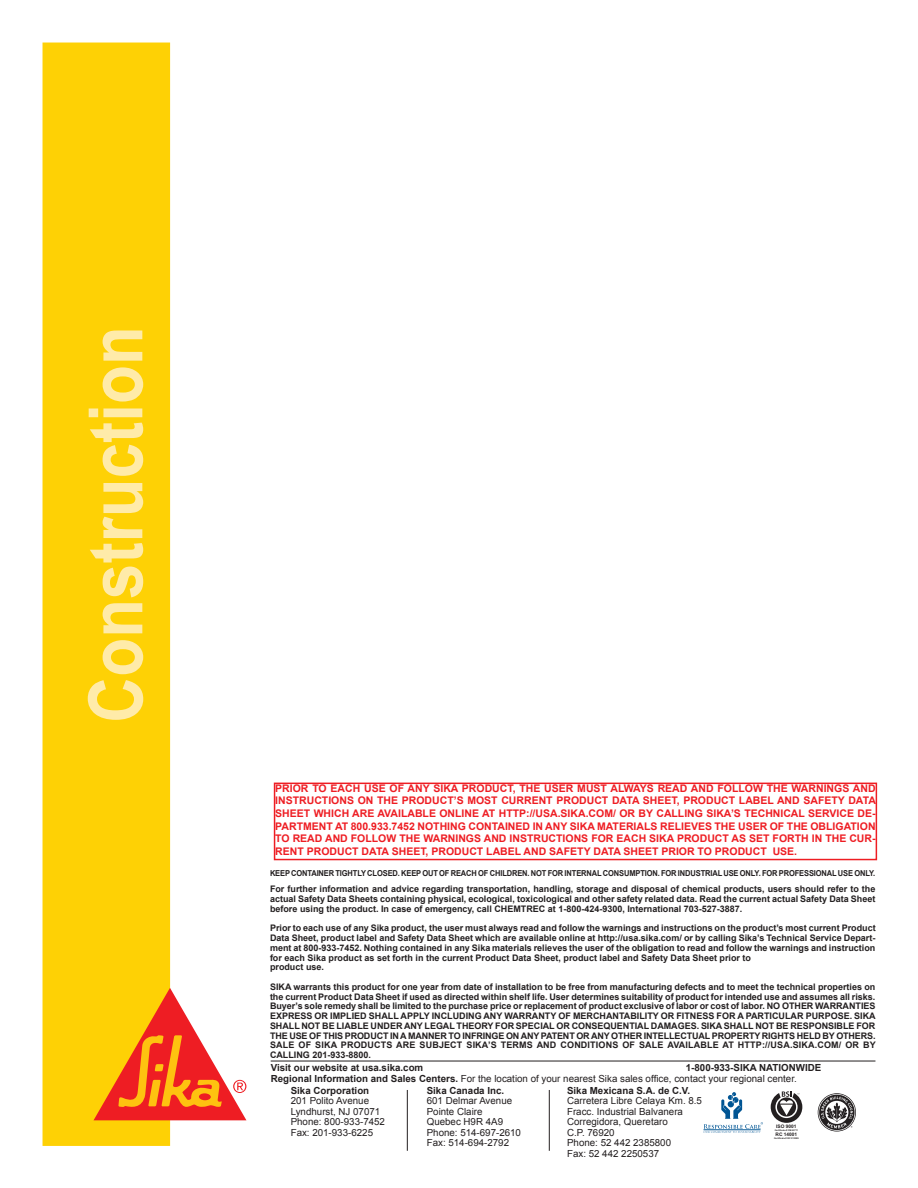
<style>
.page{position:relative;width:918px;height:1188px;background:#fff}
.page>*{position:absolute;margin:0;border:0;box-sizing:border-box;transform-origin:0 0}
.t1{font:700 75px "Arial";color:#ffeba9;scale:.85 1}
.t2{font:700 10.5px/12.6px "Arial";color:#ee1d23;text-align:justify}
.t3{font:9.75px/10.5px "Arial";color:#231f20}
.t4{font:700 9.75px "Arial";color:#231f20}
.t5{font:700 9px/9.8px "Arial";color:#231f20;text-align:justify}
.t6{font:700 8.1px "Arial";letter-spacing:-.015em;color:#231f20;scale:.92 1}
.t7{font:700 4.8px "Arial";color:#231f20}
.t8{font:700 2.25px "Arial";color:#231f20}
.s1{font-weight:700}
</style>
<div class="page">
<div style="left:43px;top:43px;width:127px;height:1103px;background:#fed105"></div>
<svg style="left:94px;top:988px;width:152px;height:132px"></svg>
<hr style="left:271px;top:1061px;width:604px;height:1px;background:#231f20">
<hr style="left:407px;top:1090px;width:1px;height:61px;background:#231f20">
<hr style="left:549px;top:1090px;width:1px;height:61px;background:#231f20">
<svg style="left:703px;top:1092px;width:60px;height:41px"></svg>
<svg style="left:818px;top:1093px;width:38px;height:39px"></svg>
<svg style="left:771px;top:1091px;width:31px;height:32px"></svg>
<div style="left:274px;top:783px;width:603px;height:77px;border:2px solid #ee1d23"></div>
<h1 class="t1" style="left:66px;top:723px;width:468px;rotate:-90deg">Construction</h1>
<p class="t2" style="left:275px;top:782px;width:602px">PRIOR TO EACH USE OF ANY SIKA PRODUCT, THE USER MUST ALWAYS READ AND FOLLOW THE WARNINGS AND INSTRUCTIONS ON THE PRODUCT’S MOST CURRENT PRODUCT DATA SHEET, PRODUCT LABEL AND SAFETY DATA SHEET WHICH ARE AVAILABLE ONLINE AT HTTP://USA.SIKA.COM/ OR BY CALLING SIKA’S TECHNICAL SERVICE DE-PARTMENT AT 800.933.7452 NOTHING CONTAINED IN ANY SIKA MATERIALS RELIEVES THE USER OF THE OBLIGATION TO READ AND FOLLOW THE WARNINGS AND INSTRUCTIONS FOR EACH SIKA PRODUCT AS SET FORTH IN THE CUR-RENT PRODUCT DATA SHEET, PRODUCT LABEL AND SAFETY DATA SHEET PRIOR TO PRODUCT USE.</p>
<p class="t6" style="left:270px;top:868px;width:659px">KEEP CONTAINER TIGHTLY CLOSED. KEEP OUT OF REACH OF CHILDREN. NOT FOR INTERNAL CONSUMPTION. FOR INDUSTRIAL USE ONLY. FOR PROFESSIONAL USE ONLY.</p>
<p class="t5" style="left:270px;top:885px;width:607px">For further information and advice regarding transportation, handling, storage and disposal of chemical products, users should refer to the actual Safety Data Sheets containing physical, ecological, toxicological and other safety related data. Read the current actual Safety Data Sheet before using the product. In case of emergency, call CHEMTREC at 1-800-424-9300, International 703-527-3887.</p>
<p class="t5" style="left:270px;top:924px;width:607px;text-align:left">Prior to each use of any Sika product, the user must always read and follow the warnings and instructions on the product’s most current Product Data Sheet, product label and Safety Data Sheet which are available online at http://usa.sika.com/ or by calling Sika’s Technical Service Depart&shy;ment at 800-933-7452. Nothing contained in any Sika materials relieves the user of the obligation to read and follow the warnings and instruction for each Sika product as set forth in the current Product Data Sheet, product label and Safety Data Sheet prior to<br>product use.</p>
<p class="t5" style="left:270px;top:982px;width:607px">SIKA warrants this product for one year from date of installation to be free from manufacturing defects and to meet the technical properties on the current Product Data Sheet if used as directed within shelf life. User determines suitability of product for intended use and assumes all risks.<br>Buyer’s sole remedy shall be limited to the purchase price or replacement of product exclusive of labor or cost of labor. NO OTHER WARRANTIES EXPRESS OR IMPLIED SHALL APPLY INCLUDING ANY WARRANTY OF MERCHANTABILITY OR FITNESS FOR A PARTICULAR PURPOSE. SIKA SHALL NOT BE LIABLE UNDER ANY LEGAL THEORY FOR SPECIAL OR CONSEQUENTIAL DAMAGES. SIKA SHALL NOT BE RESPONSIBLE FOR THE USE OF THIS PRODUCT IN A MANNER TO INFRINGE ON ANY PATENT OR ANY OTHER INTELLECTUAL PROPERTY RIGHTS HELD BY OTHERS.<br>SALE OF SIKA PRODUCTS ARE SUBJECT SIKA’S TERMS AND CONDITIONS OF SALE AVAILABLE AT HTTP://USA.SIKA.COM/ OR BY CALLING 201-933-8800.</p>
<p class="t4" style="left:271px;top:1061px;width:154px">Visit our website at usa.sika.com</p>
<p class="t4" style="left:686px;top:1061px;width:137px">1-800-933-SIKA NATIONWIDE</p>
<p class="t3" style="left:271px;top:1074px;width:528px"><span class="s1">Regional Information and Sales Centers.</span> For the location of your nearest Sika sales office, contact your regional center.</p>
<p class="t4" style="left:291px;top:1084px;width:80px">Sika Corporation</p>
<p class="t4" style="left:427px;top:1084px;width:79px">Sika Canada Inc.</p>
<p class="t4" style="left:567px;top:1084px;width:125px">Sika Mexicana S.A. de C.V.</p>
<p class="t3" style="left:291px;top:1096px;width:80px">201 Polito Avenue</p>
<p class="t3" style="left:427px;top:1096px;width:87px">601 Delmar Avenue</p>
<p class="t3" style="left:567px;top:1096px;width:136px">Carretera Libre Celaya Km. 8.5</p>
<p class="t3" style="left:291px;top:1106px;width:91px">Lyndhurst, NJ 07071</p>
<p class="t3" style="left:427px;top:1106px;width:57px">Pointe Claire</p>
<p class="t3" style="left:567px;top:1106px;width:117px">Fracc. Industrial Balvanera</p>
<p class="t3" style="left:291px;top:1117px;width:96px">Phone: 800-933-7452</p>
<p class="t3" style="left:427px;top:1117px;width:78px">Quebec H9R 4A9</p>
<p class="t3" style="left:567px;top:1117px;width:102px">Corregidora, Queretaro</p>
<p class="t3" style="left:291px;top:1127px;width:84px">Fax: 201-933-6225</p>
<p class="t3" style="left:427px;top:1127px;width:96px">Phone: 514-697-2610</p>
<p class="t3" style="left:567px;top:1127px;width:49px">C.P. 76920</p>
<p class="t3" style="left:427px;top:1138px;width:84px">Fax: 514-694-2792</p>
<p class="t3" style="left:567px;top:1138px;width:106px">Phone: 52 442 2385800<br>Fax: 52 442 2250537</p>
<p class="t7" style="left:776px;top:1123px;width:22px">ISO 9001</p>
<p class="t8" style="left:775px;top:1129px;width:25px">Certificate # FM 69711</p>
<p class="t7" style="left:776px;top:1131px;width:23px">RC 14001</p>
<p class="t8" style="left:774px;top:1136px;width:26px">Certificate # RC 510999</p>
</div>
